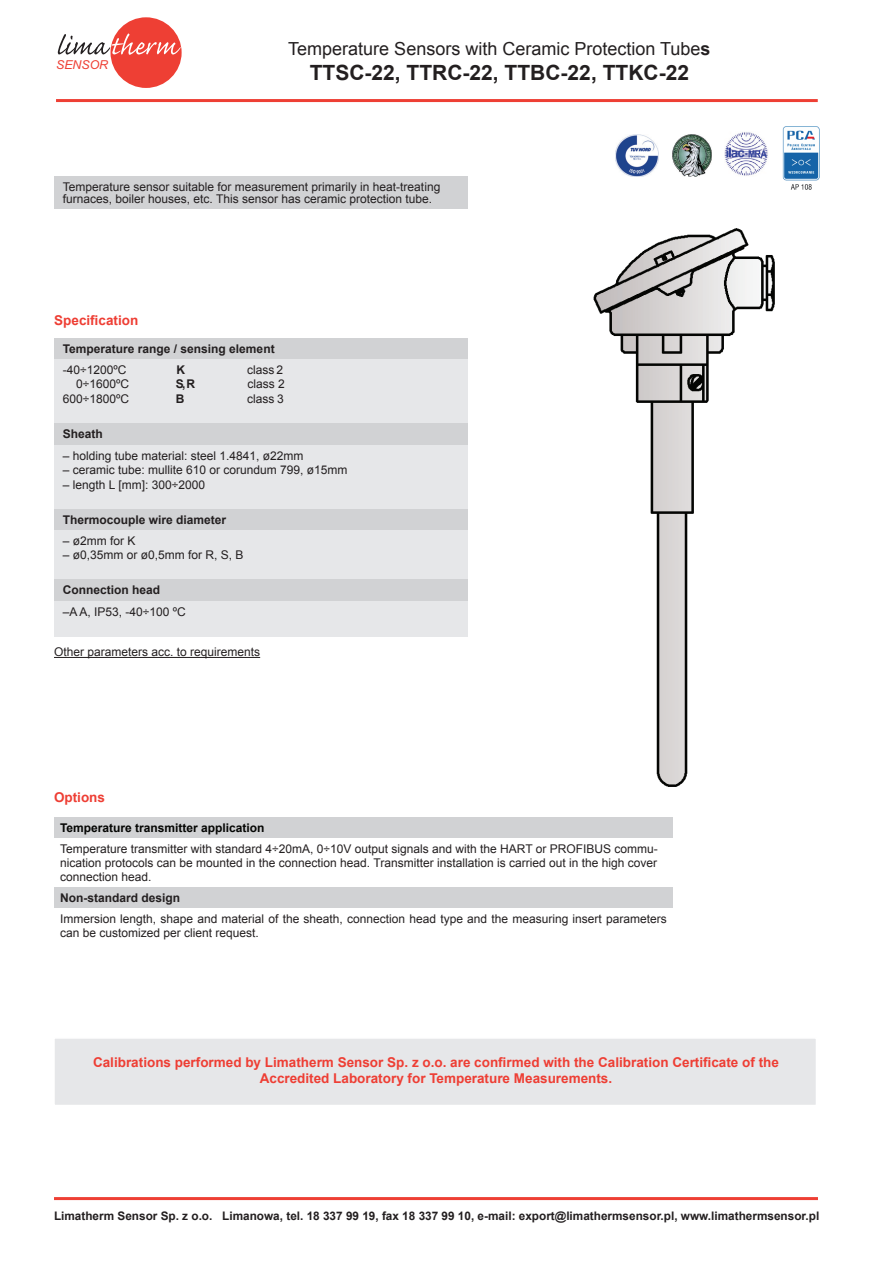
<style>
.page{position:relative;width:872px;height:1263px;background:#fff}
.page>*{position:absolute;margin:0;border:0;box-sizing:border-box;transform-origin:0 0}
.t1{font:700 21px "Arial";color:#231f20}
.t2{font:18px "Arial";color:#231f20}
.t3{font:700 13.5px/16.2px "Arial";color:#ee3e34;text-align:center}
.t4{font:italic 12.3px "Arial";color:#ee3f34}
.t5{font:12px/14.4px "Arial";color:#231f20}
.t6{font:700 12px "Arial";color:#231f20}
.t7{font:700 12px "Arial";color:#040503}
.t8{font:700 11.7px "Arial";color:#231f20}
.s1{font-weight:700}
</style>
<div class="page">
<hr style="left:54px;top:1197px;width:764px;height:3px;background:#ee3f34">
<div style="left:110px;top:17px;width:72px;height:71px;background:#ee3f34;border-radius:50%"></div>
<svg style="left:58px;top:34px;width:123px;height:21px"></svg>
<hr style="left:56px;top:99px;width:761px;height:3px;background:#ee3f34">
<img style="left:615px;top:134px;width:44px;height:42px">
<img style="left:672px;top:135px;width:40px;height:41px">
<div style="left:54px;top:338px;width:414px;height:21px;background:#d1d2d4"></div>
<div style="left:54px;top:359px;width:414px;height:64px;background:#e6e7e9"></div>
<div style="left:54px;top:423px;width:414px;height:22px;background:#d1d2d4"></div>
<div style="left:54px;top:445px;width:414px;height:64px;background:#e6e7e9"></div>
<div style="left:54px;top:509px;width:414px;height:21px;background:#d1d2d4"></div>
<div style="left:54px;top:530px;width:414px;height:50px;background:#e6e7e9"></div>
<div style="left:54px;top:580px;width:414px;height:21px;background:#d1d2d4"></div>
<div style="left:54px;top:601px;width:414px;height:35px;background:#e6e7e9"></div>
<div style="left:54px;top:817px;width:619px;height:21px;background:#d1d2d4"></div>
<div style="left:54px;top:887px;width:619px;height:21px;background:#d1d2d4"></div>
<hr style="left:54px;top:657px;width:206px;height:1px;background:#231f20">
<div style="left:53px;top:1037px;width:764px;height:69px;background:#e6e7e9;border:2px solid #fff"></div>
<div style="left:54px;top:176px;width:414px;height:33px;background:#d1d2d4"></div>
<img style="left:782px;top:126px;width:38px;height:64px">
<img style="left:724px;top:132px;width:44px;height:44px">
<img style="left:593px;top:228px;width:182px;height:559px">
<p class="t4" style="left:56px;top:56px;width:54px">SENSOR</p>
<h2 class="t2" style="left:288px;top:36px;width:424px">Temperature Sensors with Ceramic Protection Tube<span class="s1">s</span></h2>
<h1 class="t1" style="left:310px;top:58px;width:381px">TTSC-22, TTRC-22, TTBC-22, TTKC-22</h1>
<p class="t5" style="left:63px;top:181px;width:379px;line-height:12px">Temperature sensor suitable for measurement primarily in heat-treating furnaces, boiler houses, etc. This sensor has ceramic protection tube.</p>
<p class="t3" style="left:54px;top:312px;width:86px">Specification</p>
<p class="t6" style="left:63px;top:340px;width:213px">Temperature range / sensing element</p>
<p class="t5" style="left:63px;top:363px;width:65px">-40÷1200ºC</p>
<p class="t6" style="left:176px;top:362px;width:10px">K</p>
<p class="t5" style="left:247px;top:363px;width:38px">class 2</p>
<p class="t5" style="left:76px;top:377px;width:54px">0÷1600ºC</p>
<p class="t6" style="left:176px;top:376px;width:21px">S, R</p>
<p class="t5" style="left:247px;top:377px;width:39px">class 2</p>
<p class="t5" style="left:63px;top:391px;width:68px">600÷1800ºC</p>
<p class="t6" style="left:176px;top:390px;width:10px">B</p>
<p class="t5" style="left:247px;top:391px;width:38px">class 3</p>
<p class="t6" style="left:63px;top:426px;width:42px">Sheath</p>
<p class="t5" style="left:63px;top:448px;width:242px">– holding tube material: steel 1.4841, ø22mm</p>
<p class="t5" style="left:63px;top:463px;width:286px">– ceramic tube: mullite 610 or corundum 799, ø15mm</p>
<p class="t5" style="left:63px;top:477px;width:144px">– length L [mm]: 300÷2000</p>
<p class="t6" style="left:63px;top:511px;width:165px">Thermocouple wire diameter</p>
<p class="t5" style="left:63px;top:534px;width:74px">– ø2mm for K</p>
<p class="t5" style="left:63px;top:548px;width:182px">– ø0,35mm or ø0,5mm for R, S, B</p>
<p class="t6" style="left:63px;top:582px;width:99px">Connection head</p>
<p class="t5" style="left:63px;top:604px;width:125px">–A A, IP53, -40÷100 ºC</p>
<p class="t5" style="left:54px;top:645px;width:208px">Other parameters acc. to requirements</p>
<p class="t3" style="left:54px;top:789px;width:53px">Options</p>
<p class="t7" style="left:60px;top:820px;width:206px">Temperature transmitter application</p>
<p class="t5" style="left:60px;top:841px;width:599px;text-align:justify">Temperature transmitter with standard 4÷20mA, 0÷10V output signals and with the HART or PROFIBUS commu&shy;nication protocols can be mounted in the connection head. Transmitter installation is carried out in the high cover connection head.</p>
<p class="t6" style="left:60px;top:890px;width:122px">Non-standard design</p>
<p class="t5" style="left:60px;top:911px;width:608px">Immersion length, shape and material of the sheath, connection head type and the measuring insert parameters can be customized per client request.</p>
<p class="t3" style="left:93px;top:1055px;width:687px">Calibrations performed by Limatherm Sensor Sp. z o.o. are confirmed with the Calibration Certificate of the<br>Accredited Laboratory for Temperature Measurements.</p>
<p class="t8" style="left:54px;top:1207px;width:766px">Limatherm Sensor Sp. z o.o. Limanowa, tel. 18 337 99 19, fax 18 337 99 10, e-mail: export@limathermsensor.pl, www.limathermsensor.pl</p>
</div>
